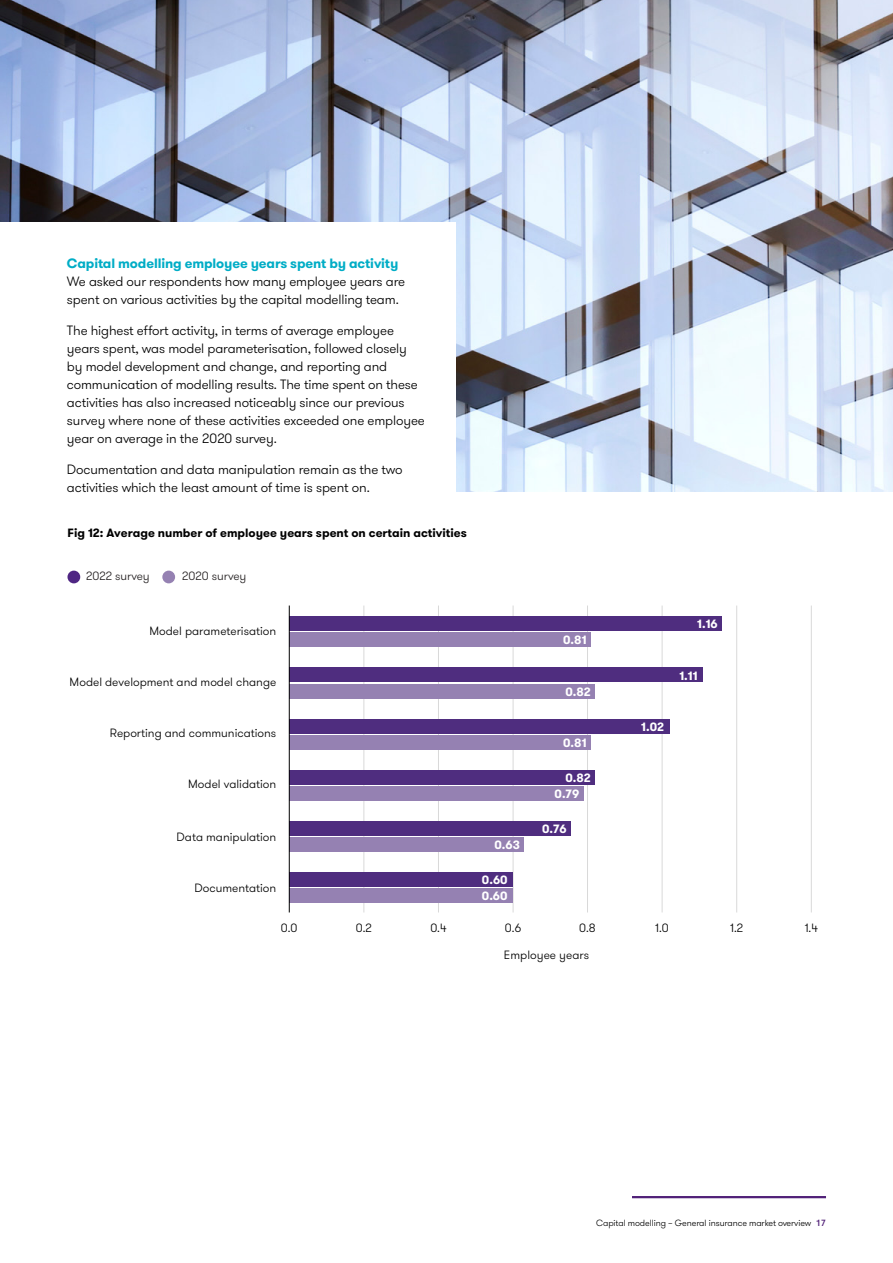
<style>
.page{position:relative;width:893px;height:1263px;background:#fff}
.page>*{position:absolute;margin:0;border:0;box-sizing:border-box;transform-origin:0 0}
.t1{font:300 13.5px/18px "GT Walsheim Pro";letter-spacing:-.01em;color:#000}
.t2{font:700 13.5px "GT Walsheim Pro";letter-spacing:-.01em;color:#00adc6}
.t3{font:300 12px "GT Walsheim Pro";color:#000}
.t4{font:700 12px "GT Walsheim Pro";color:#000}
.t5{font:700 12px "GT Walsheim Pro";color:#fff}
.t6{font:300 12px "GT Walsheim Pro";color:#231f20}
.t7{font:300 9px "GT Walsheim Pro";letter-spacing:-.01em;color:#000}
.s1{font-weight:500;color:#512178}
</style>
<div class="page">
<hr style="left:632px;top:1196px;width:194px;height:2px;background:#512178">
<img style="left:0;top:0;width:893px;height:491px">
<div style="left:0;top:222px;width:455px;height:322px;background:#fff"></div>
<hr style="left:363px;top:605px;width:1px;height:307px;background:#d9d9d9">
<hr style="left:438px;top:605px;width:1px;height:307px;background:#d9d9d9">
<hr style="left:513px;top:605px;width:1px;height:307px;background:#d9d9d9">
<hr style="left:587px;top:605px;width:1px;height:307px;background:#d9d9d9">
<hr style="left:662px;top:605px;width:1px;height:307px;background:#d9d9d9">
<hr style="left:736px;top:605px;width:1px;height:307px;background:#d9d9d9">
<hr style="left:811px;top:605px;width:1px;height:307px;background:#d9d9d9">
<div style="left:289px;top:616px;width:433px;height:15px;background:#4f2d7f"></div>
<div style="left:289px;top:668px;width:414px;height:14px;background:#4f2d7f"></div>
<div style="left:289px;top:719px;width:381px;height:14px;background:#4f2d7f"></div>
<div style="left:289px;top:770px;width:306px;height:15px;background:#4f2d7f"></div>
<div style="left:289px;top:821px;width:282px;height:15px;background:#4f2d7f"></div>
<div style="left:289px;top:872px;width:224px;height:15px;background:#4f2d7f"></div>
<div style="left:289px;top:633px;width:302px;height:14px;background:#9581b2"></div>
<div style="left:289px;top:684px;width:306px;height:14px;background:#9581b2"></div>
<div style="left:289px;top:735px;width:302px;height:15px;background:#9581b2"></div>
<div style="left:289px;top:786px;width:295px;height:15px;background:#9581b2"></div>
<div style="left:289px;top:837px;width:235px;height:15px;background:#9581b2"></div>
<div style="left:289px;top:888px;width:224px;height:15px;background:#9581b2"></div>
<hr style="left:289px;top:605px;width:1px;height:307px;background:#000">
<div style="left:67px;top:571px;width:13px;height:12px;background:#4f2683;border-radius:50%"></div>
<div style="left:162px;top:571px;width:13px;height:12px;background:#9581b2;border-radius:50%"></div>
<p class="t2" style="left:67px;top:255px;width:333px">Capital modelling employee years spent by activity</p>
<p class="t1" style="left:67px;top:273px;width:340px">We asked our respondents how many employee years are spent on various activities by the capital modelling team.</p>
<p class="t1" style="left:67px;top:321px;width:359px">The highest effort activity, in terms of average employee years spent, was model parameterisation, followed closely by model development and change, and reporting and communication of modelling results. The time spent on these activities has also increased noticeably since our previous survey where none of these activities exceeded one employee year on average in the 2020 survey.</p>
<p class="t1" style="left:67px;top:460px;width:337px">Documentation and data manipulation remain as the two activities which the least amount of time is spent on.</p>
<p class="t4" style="left:67px;top:525px;width:401px">Fig 12: Average number of employee years spent on certain activities</p>
<p class="t6" style="left:86px;top:568px;width:65px">2022 survey</p>
<p class="t6" style="left:182px;top:568px;width:66px">2020 survey</p>
<p class="t3" style="left:150px;top:623px;width:128px">Model parameterisation</p>
<p class="t3" style="left:70px;top:674px;width:208px">Model development and model change</p>
<p class="t3" style="left:110px;top:725px;width:168px">Reporting and communications</p>
<p class="t3" style="left:188px;top:777px;width:90px">Model validation</p>
<p class="t3" style="left:177px;top:829px;width:101px">Data manipulation</p>
<p class="t3" style="left:195px;top:880px;width:83px">Documentation</p>
<p class="t5" style="left:494px;top:837px;width:27px">0.63</p>
<p class="t5" style="left:482px;top:872px;width:27px">0.60</p>
<p class="t5" style="left:482px;top:888px;width:27px">0.60</p>
<p class="t5" style="left:563px;top:632px;width:25px">0.81</p>
<p class="t5" style="left:565px;top:684px;width:27px">0.82</p>
<p class="t5" style="left:563px;top:735px;width:25px">0.81</p>
<p class="t5" style="left:565px;top:770px;width:27px">0.82</p>
<p class="t5" style="left:555px;top:786px;width:26px">0.79</p>
<p class="t5" style="left:542px;top:821px;width:26px">0.76</p>
<p class="t5" style="left:697px;top:616px;width:22px">1.16</p>
<p class="t5" style="left:679px;top:667px;width:20px">1.11</p>
<p class="t5" style="left:641px;top:719px;width:24px">1.02</p>
<p class="t3" style="left:281px;top:921px;width:18px">0.0</p>
<p class="t3" style="left:356px;top:921px;width:18px">0.2</p>
<p class="t3" style="left:430px;top:921px;width:18px">0.4</p>
<p class="t3" style="left:505px;top:921px;width:18px">0.6</p>
<p class="t3" style="left:579px;top:921px;width:18px">0.8</p>
<p class="t3" style="left:655px;top:921px;width:15px">1.0</p>
<p class="t3" style="left:730px;top:921px;width:14px">1.2</p>
<p class="t3" style="left:805px;top:921px;width:15px">1.4</p>
<p class="t3" style="left:504px;top:948px;width:87px">Employee years</p>
<p class="t7" style="left:596px;top:1217px;width:231px">Capital modelling – General insurance market overview <span class="s1">17</span></p>
</div>
